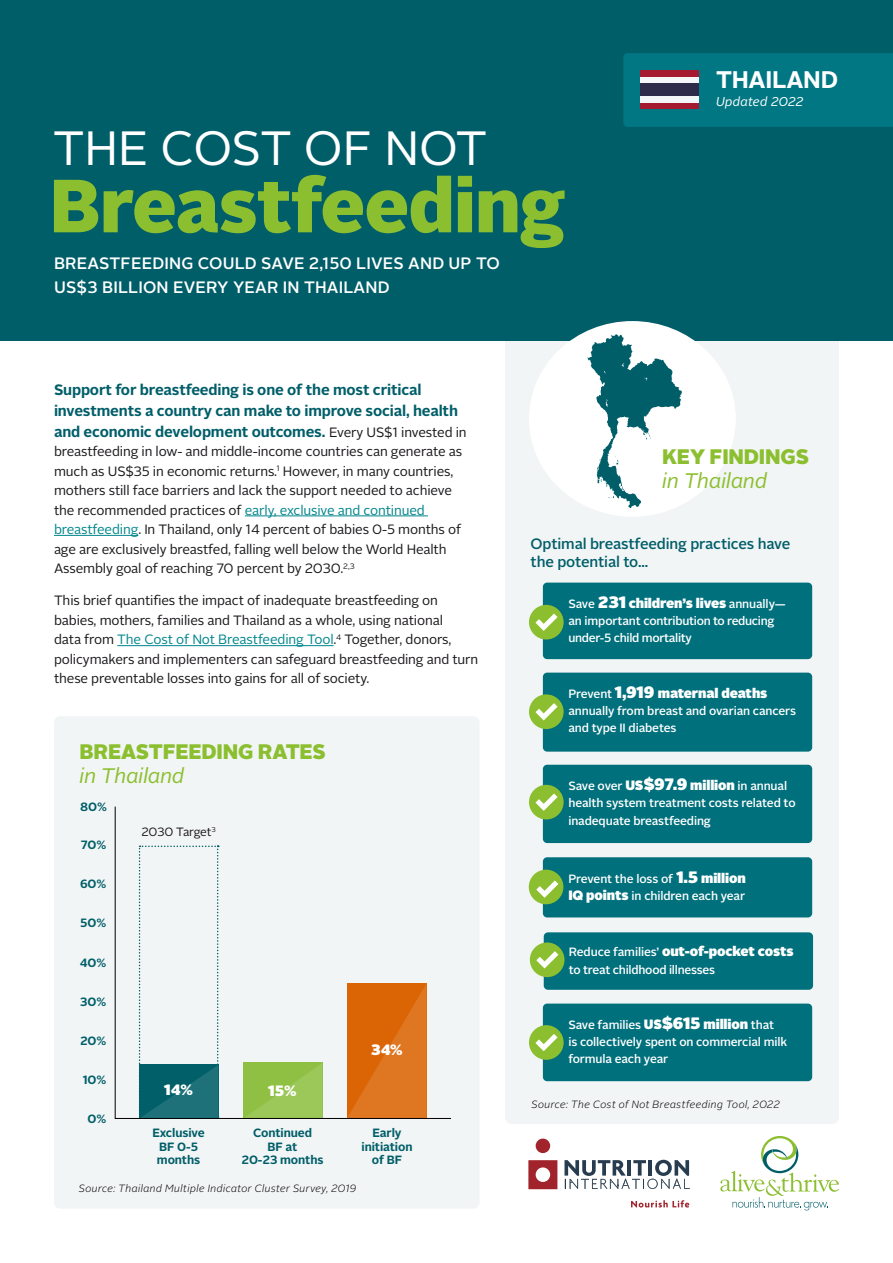
<style>
.page{position:relative;width:893px;height:1263px;background:#fff}
.page>*{position:absolute;margin:0;border:0;box-sizing:border-box;transform-origin:0 0}
.DOC_HEADING{font:900 75px "Alright Sans";letter-spacing:-.01em;color:#8cbf30}
.DOC_HEADING-2{font:48px "Alright Sans";letter-spacing:-.005em;color:#fff}
.ACTIONS_BULLETS{font:700 24px "Alright Sans";letter-spacing:-.01em;color:#fff}
.SUB_HEADING{font:900 21px/24px "Alright Sans";letter-spacing:-.01em;color:#8cbf30}
.SUB_HEADING-2{font:italic 21px "Alright Sans";letter-spacing:-.01em;color:#8cbf30}
.DOC_HEADING-3{font:500 16.5px/24px "Alright Sans";letter-spacing:.01em;color:#fff}
.NEW_STANDFIRST{font:700 15px/21px "Alright Sans";letter-spacing:-.01em;color:#005e69}
.SUB_HEADING-3{font:500 15px/18px "Alright Sans";letter-spacing:-.01em;color:#005e69}
.NEW_STANDFIRST-2{font:900 15px "Alright Sans";color:#fff}
.NEW_STANDFIRST-3{font:13.5px/19.5px "Alright Sans";letter-spacing:-.01em;color:#1a171b}
.ACTIONS_BULLETS-2{font:900 13.5px "Alright Sans";letter-spacing:-.01em;color:#fff}
.ACTIONS_BULLETS-3{font:italic 12.75px "Alright Sans";letter-spacing:.01em;color:#fff}
.ACTIONS_BULLETS-4{font:500 12px/17.2px "Alright Sans";letter-spacing:-.01em;color:#fff}
.SUB_HEADING-4{font:700 12px/13.5px "Alright Sans";letter-spacing:-.01em;color:#005e69;text-align:center}
.NEW_STANDFIRST-4{font:700 12px "Alright Sans";letter-spacing:-.015em;color:#005e69}
.Bullets{font:12px "Alright Sans";letter-spacing:-.02em;color:#1a171b}
.t1{font:italic 300 10.5px "Alright Sans";letter-spacing:.025em;color:#000}
.s1{font-weight:400;font-size:13.5px;color:#1a171b}
.s2{color:#00868c}
.s3{font-weight:500;font-size:12px}
.s4{font-size:16.5px}
.s5{font-weight:400;font-style:italic}
.s6{font-weight:900;font-size:13.5px}
.s7{font-weight:900;font-size:16.5px}
</style>
<div class="page">
<div style="left:505px;top:321px;width:334px;height:803px;background:#f2f5f5;border-radius:6px"></div>
<div style="left:54px;top:716px;width:426px;height:493px;background:#f2f5f5;border-radius:6px"></div>
<div style="left:0;top:0;width:893px;height:341px;background:#005e69"></div>
<hr style="left:245px;top:515px;width:183px;height:1px;background:#00868c">
<hr style="left:54px;top:535px;width:84px;height:1px;background:#00868c">
<hr style="left:117px;top:645px;width:217px;height:1px;background:#00868c">
<div style="left:543px;top:583px;width:269px;height:76px;background:#00707c;border-radius:4px"></div>
<div style="left:543px;top:673px;width:269px;height:79px;background:#00707c;border-radius:4px"></div>
<div style="left:543px;top:765px;width:269px;height:78px;background:#00707c;border-radius:4px"></div>
<div style="left:543px;top:1003px;width:269px;height:78px;background:#00707c;border-radius:4px"></div>
<div style="left:543px;top:857px;width:269px;height:60px;background:#00707c;border-radius:4px"></div>
<div style="left:529px;top:605px;width:35px;height:34px;background:#8cbf30;border-radius:50%"></div>
<svg style="left:535px;top:613px;width:23px;height:18px"></svg>
<div style="left:529px;top:694px;width:35px;height:35px;background:#8cbf30;border-radius:50%"></div>
<svg style="left:535px;top:703px;width:23px;height:17px"></svg>
<div style="left:529px;top:785px;width:35px;height:34px;background:#8cbf30;border-radius:50%"></div>
<svg style="left:535px;top:793px;width:23px;height:18px"></svg>
<div style="left:529px;top:870px;width:34px;height:34px;background:#8cbf30;border-radius:50%"></div>
<svg style="left:536px;top:880px;width:22px;height:18px"></svg>
<div style="left:529px;top:1025px;width:35px;height:35px;background:#8cbf30;border-radius:50%"></div>
<svg style="left:535px;top:1034px;width:23px;height:17px"></svg>
<svg style="left:114px;top:806px;width:337px;height:313px"></svg>
<div style="left:544px;top:932px;width:269px;height:58px;background:#00707c;border-radius:4px"></div>
<div style="left:530px;top:942px;width:34px;height:35px;background:#8cbf30;border-radius:50%"></div>
<svg style="left:536px;top:951px;width:22px;height:17px"></svg>
<svg style="left:720px;top:1136px;width:119px;height:74px"></svg>
<svg style="left:631px;top:1200px;width:58px;height:7px"></svg>
<div style="left:536px;top:1139px;width:14px;height:14px;background:#a1242d;border-radius:50%"></div>
<svg style="left:528px;top:1160px;width:29px;height:29px"></svg>
<svg style="left:564px;top:1160px;width:126px;height:29px"></svg>
<div style="left:529px;top:321px;width:207px;height:196px;background:#fff;border-radius:50%"></div>
<svg style="left:587px;top:334px;width:95px;height:174px"></svg>
<div style="left:623px;top:53px;width:270px;height:74px;background:#007783"></div>
<div style="left:641px;top:70px;width:58px;height:39px;background:#a51931"></div>
<div style="left:641px;top:77px;width:58px;height:26px;background:#f4f5f8"></div>
<div style="left:641px;top:83px;width:58px;height:13px;background:#2d2a4a"></div>
<p class="DOC_HEADING-2" style="left:53px;top:116px;width:436px">THE COST OF NOT</p>
<p class="DOC_HEADING" style="left:50px;top:152px;width:517px">Breastfeeding</p>
<p class="DOC_HEADING-3" style="left:54px;top:252px;width:447px">BREASTFEEDING COULD SAVE 2,150 LIVES AND UP TO<br>US$3 BILLION EVERY YEAR IN THAILAND</p>
<p class="ACTIONS_BULLETS" style="left:716px;top:63px;width:123px">THAILAND</p>
<p class="ACTIONS_BULLETS-3" style="left:716px;top:93px;width:89px">Updated 2022</p>
<p class="NEW_STANDFIRST" style="left:54px;top:379px;width:414px">Support for breastfeeding is one of the most critical investments a country can make to improve social, health and economic development outcomes. <span class="s1">Every US$1 invested in</span></p>
<p class="NEW_STANDFIRST-3" style="left:54px;top:442px;width:410px">breastfeeding in low- and middle-income countries can generate as much as US$35 in economic returns.<sup>1</sup> However, in many countries, mothers still face barriers and lack the support needed to achieve the recommended practices of <span class="s2">early, exclusive and continued breastfeeding</span>. In Thailand, only 14 percent of babies 0-5 months of age are exclusively breastfed, falling well below the World Health Assembly goal of reaching 70 percent by 2030.<sup>2,3</sup></p>
<p class="NEW_STANDFIRST-3" style="left:54px;top:591px;width:426px">This brief quantifies the impact of inadequate breastfeeding on babies, mothers, families and Thailand as a whole, using national<br>data from <span class="s2">The Cost of Not Breastfeeding Tool</span>.<sup>4</sup> Together, donors, policymakers and implementers can safeguard breastfeeding and turn these preventable losses into gains for all of society.</p>
<p class="ACTIONS_BULLETS-2" style="left:568px;top:593px;width:219px"><span class="s3">Save</span> <span class="s4">231</span> children’s lives <span class="s3">annually—</span></p>
<p class="SUB_HEADING" style="left:662px;top:444px;width:148px">KEY FINDINGS <span class="s5">in Thailand</span></p>
<p class="SUB_HEADING-3" style="left:531px;top:535px;width:261px">Optimal breastfeeding practices have the potential to...</p>
<p class="ACTIONS_BULLETS-4" style="left:568px;top:612px;width:208px">an important contribution to reducing under-5 child mortality</p>
<p class="ACTIONS_BULLETS-2" style="left:568px;top:683px;width:201px"><span class="s3">Prevent</span> <span class="s4">1,919</span> maternal deaths</p>
<p class="ACTIONS_BULLETS-4" style="left:568px;top:702px;width:229px">annually from breast and ovarian cancers and type II diabetes</p>
<p class="SUB_HEADING" style="left:80px;top:740px;width:248px">BREASTFEEDING RATES</p>
<p class="SUB_HEADING-2" style="left:80px;top:762px;width:107px">in Thailand</p>
<p class="NEW_STANDFIRST-4" style="left:80px;top:798px;width:28px">80%</p>
<p class="NEW_STANDFIRST-4" style="left:81px;top:837px;width:27px">70%</p>
<p class="NEW_STANDFIRST-4" style="left:80px;top:876px;width:28px">60%</p>
<p class="NEW_STANDFIRST-4" style="left:80px;top:915px;width:28px">50%</p>
<p class="NEW_STANDFIRST-4" style="left:80px;top:954px;width:28px">40%</p>
<p class="NEW_STANDFIRST-4" style="left:80px;top:993px;width:28px">30%</p>
<p class="NEW_STANDFIRST-4" style="left:80px;top:1032px;width:28px">20%</p>
<p class="NEW_STANDFIRST-4" style="left:83px;top:1071px;width:25px">10%</p>
<p class="NEW_STANDFIRST-4" style="left:88px;top:1110px;width:20px">0%</p>
<p class="Bullets" style="left:141px;top:824px;width:76px">2030 Target<sup>3</sup></p>
<p class="NEW_STANDFIRST-2" style="left:164px;top:1079px;width:30px">14%</p>
<p class="SUB_HEADING-4" style="left:152px;top:1126px;width:54px">Exclusive</p>
<p class="SUB_HEADING-4" style="left:159px;top:1140px;width:40px">BF 0-5</p>
<p class="SUB_HEADING-4" style="left:157px;top:1153px;width:45px">months</p>
<p class="NEW_STANDFIRST-2" style="left:268px;top:1080px;width:30px">15%</p>
<p class="SUB_HEADING-4" style="left:242px;top:1126px;width:83px">Continued<br>BF at<br>20-23 months</p>
<p class="NEW_STANDFIRST-2" style="left:371px;top:1038px;width:33px">34%</p>
<p class="SUB_HEADING-4" style="left:362px;top:1126px;width:52px">Early initiation</p>
<p class="SUB_HEADING-4" style="left:372px;top:1153px;width:32px">of BF</p>
<p class="t1" style="left:79px;top:1181px;width:279px">Source: Thailand Multiple Indicator Cluster Survey, 2019</p>
<p class="ACTIONS_BULLETS-4" style="left:568px;top:777px;width:229px">Save over <span class="s6">US</span><span class="s7">$97.9</span> <span class="s6">million</span> in annual health system treatment costs related to inadequate breastfeeding</p>
<p class="ACTIONS_BULLETS-4" style="left:568px;top:870px;width:179px">Prevent the loss of <span class="s7">1.5</span> <span class="s6">million<br>IQ points</span> in children each year</p>
<p class="ACTIONS_BULLETS-2" style="left:569px;top:942px;width:226px"><span class="s3">Reduce families’</span> out-of-pocket costs</p>
<p class="ACTIONS_BULLETS-4" style="left:569px;top:961px;width:148px">to treat childhood illnesses</p>
<p class="ACTIONS_BULLETS-4" style="left:568px;top:1016px;width:220px">Save families <span class="s6">US</span><span class="s7">$615</span> <span class="s6">million</span> that<br>is collectively spent on commercial milk formula each year</p>
<p class="t1" style="left:531px;top:1097px;width:250px">Source: The Cost of Not Breastfeeding Tool, 2022</p>
</div>
